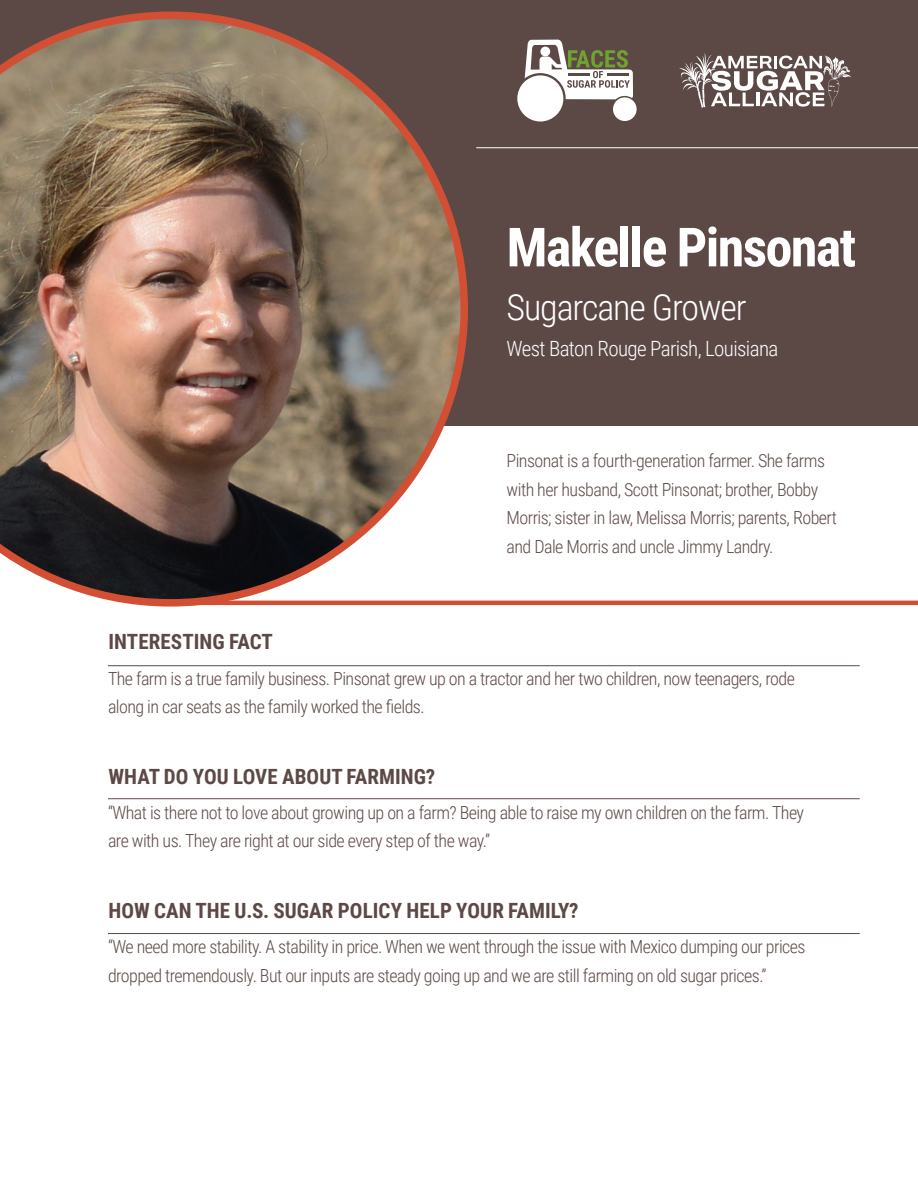
<style>
.page{position:relative;width:918px;height:1188px;background:#fff}
.page>*{position:absolute;margin:0;border:0;box-sizing:border-box;transform-origin:0 0}
.t1{font:700 54px "Roboto Condensed";letter-spacing:-.03em;color:#fff}
.t2{font:300 36px "Roboto Condensed";letter-spacing:-.03em;color:#fff}
.t3{font:700 21px "Roboto Condensed";letter-spacing:.005em;color:#5c4946}
.t4{font:300 21px "Roboto Condensed";letter-spacing:-.03em;color:#fff}
.t5{font:300 18px/28.5px "Roboto Condensed";letter-spacing:-.03em;color:#5c4946}
</style>
<div class="page">
<div style="left:0;top:0;width:918px;height:426px;background:#5c4946"></div>
<div style="left:517px;top:75px;width:46px;height:47px;background:#fff;border-radius:50%"></div>
<div style="left:613px;top:97px;width:24px;height:24px;background:#fff;border-radius:50%"></div>
<svg style="left:525px;top:40px;width:108px;height:59px"></svg>
<hr style="left:476px;top:147px;width:442px;height:1px;background:#fff">
<hr style="left:176px;top:601px;width:742px;height:4px;background:#d34f33">
<hr style="left:108px;top:665px;width:752px;height:1px;background:#5c4946">
<hr style="left:108px;top:798px;width:752px;height:1px;background:#5c4946">
<hr style="left:108px;top:933px;width:752px;height:1px;background:#5c4946">
<img style="left:0;top:12px;width:468px;height:595px">
<svg style="left:679px;top:53px;width:172px;height:55px"></svg>
<p class="t1" style="left:507px;top:209px;width:351px">Makelle Pinsonat</p>
<p class="t2" style="left:507px;top:282px;width:242px">Sugarcane Grower</p>
<p class="t4" style="left:507px;top:334px;width:273px">West Baton Rouge Parish, Louisiana</p>
<p class="t5" style="left:507px;top:446px;width:332px">Pinsonat is a fourth-generation farmer. She farms with her husband, Scott Pinsonat; brother, Bobby Morris; sister in law, Melissa Morris; parents, Robert and Dale Morris and uncle Jimmy Landry.</p>
<p class="t3" style="left:108px;top:627px;width:166px">INTERESTING FACT</p>
<p class="t5" style="left:108px;top:663px;width:688px">The farm is a true family business. Pinsonat grew up on a tractor and her two children, now teenagers, rode along in car seats as the family worked the fields.</p>
<p class="t3" style="left:108px;top:761px;width:328px">WHAT DO YOU LOVE ABOUT FARMING?</p>
<p class="t5" style="left:108px;top:798px;width:698px">“What is there not to love about growing up on a farm? Being able to raise my own children on the farm. They are with us. They are right at our side every step of the way.”</p>
<p class="t3" style="left:108px;top:896px;width:472px">HOW CAN THE U.S. SUGAR POLICY HELP YOUR FAMILY?</p>
<p class="t5" style="left:108px;top:932px;width:699px">“We need more stability. A stability in price. When we went through the issue with Mexico dumping our prices dropped tremendously. But our inputs are steady going up and we are still farming on old sugar prices.”</p>
</div>
